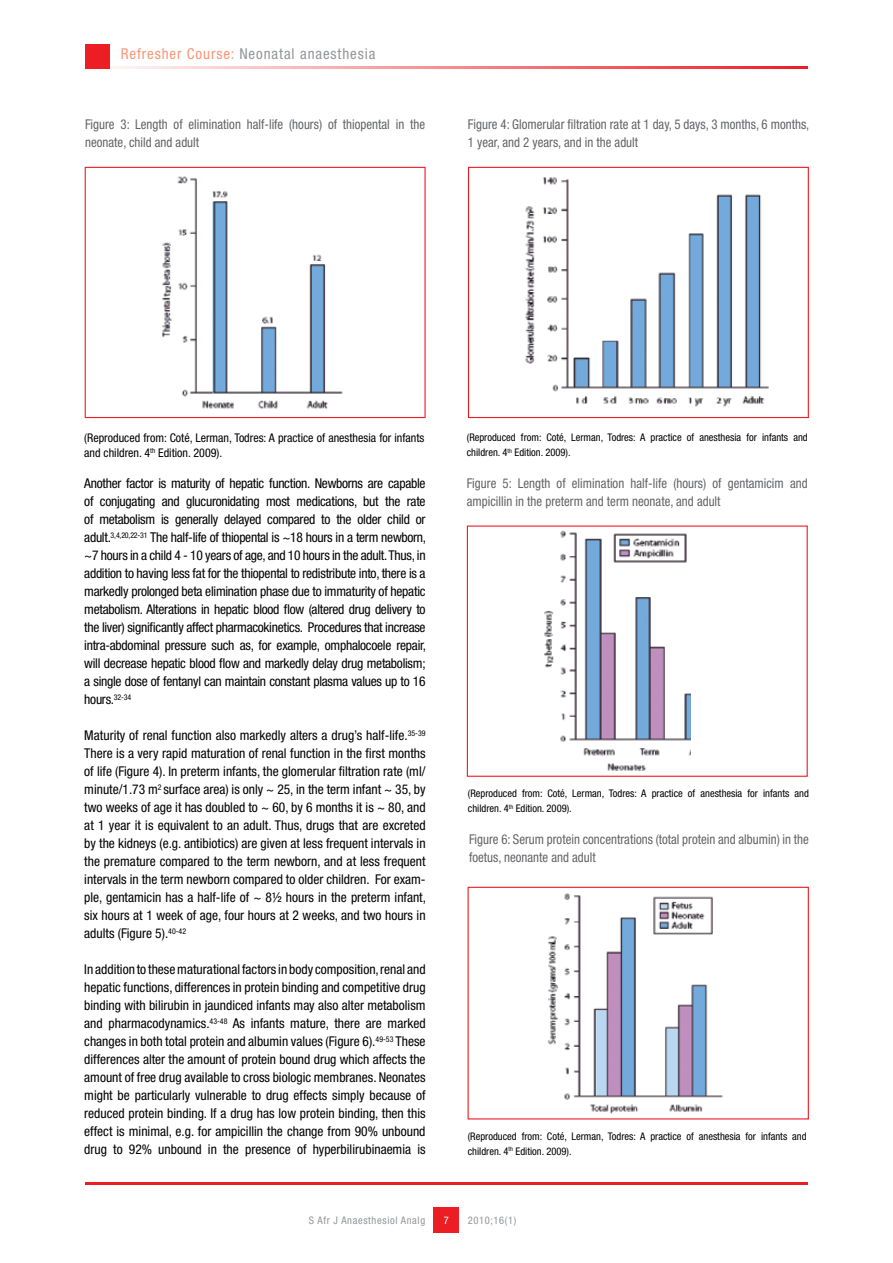
<style>
.page{position:relative;width:893px;height:1263px;background:#fff}
.page>*{position:absolute;margin:0;border:0;box-sizing:border-box;transform-origin:0 0}
.t1{font:condensed 15px "Helvetica Neue LT Std";letter-spacing:.06em;color:#939598}
.t2{font:condensed 13.5px/18px "Helvetica Neue LT Std";color:#000;text-align:justify}
.t3{font:condensed 13.5px/18px "Helvetica Neue LT Std";color:#636466;scale:.95 1}
.t4{font:condensed 12px/15px "Helvetica Neue LT Std";color:#000}
.t5{font:condensed 10.5px/15px "Helvetica Neue LT Std";color:#000}
.t6{font:condensed 10.5px "Helvetica Neue LT Std";letter-spacing:.06em;color:#939598}
.t7{font:condensed 10.5px "Helvetica Neue LT Std";color:#fff}
.s1{color:#f79679}
</style>
<div class="page">
<div style="left:434px;top:1208px;width:25px;height:25px;background:#ed1d24"></div>
<hr style="left:85px;top:1182px;width:723px;height:2px;background:#ed1d24">
<hr style="left:85px;top:66px;width:723px;height:2px;background:#ed1d24">
<div style="left:85px;top:44px;width:24px;height:24px;background:#ed1d24"></div>
<div style="left:468px;top:167px;width:341px;height:251px;border:1px solid #ed1d24"></div>
<div style="left:85px;top:167px;width:341px;height:251px;border:1px solid #ed1d24"></div>
<div style="left:468px;top:887px;width:341px;height:232px;border:1px solid #ed1d24"></div>
<div style="left:467px;top:525px;width:341px;height:252px;border:1px solid #ed1d24"></div>
<img style="left:162px;top:176px;width:181px;height:233px">
<img style="left:525px;top:177px;width:244px;height:230px">
<img style="left:544px;top:530px;width:146px;height:241px">
<img style="left:548px;top:893px;width:175px;height:221px">
<p class="t1" style="left:121px;top:45px;width:256px"><span class="s1">Refresher Course:</span> Neonatal anaesthesia</p>
<p class="t3" style="left:85px;top:115px;width:360px">Figure 3: Length of elimination half-life (hours) of thiopental in the neonate, child and adult</p>
<p class="t3" style="left:468px;top:115px;width:361px">Figure 4: Glomerular filtration rate at 1 day, 5 days, 3 months, 6 months,<br>1 year, and 2 years, and in the adult</p>
<p class="t4" style="left:84px;top:430px;width:342px">(Reproduced from: Coté, Lerman, Todres: A practice of anesthesia for infants and children. 4<sup>th</sup> Edition. 2009).</p>
<p class="t2" style="left:84px;top:474px;width:343px">Another factor is maturity of hepatic function. Newborns are capable of conjugating and glucuronidating most medications, but the rate of metabolism is generally delayed compared to the older child or adult.<sup>3,4,20,22-31</sup> The half-life of thiopental is ~18 hours in a term newborn, ~7 hours in a child 4 - 10 years of age, and 10 hours in the adult. Thus, in addition to having less fat for the thiopental to redistribute into, there is a markedly prolonged beta elimination phase due to immaturity of hepatic metabolism. Alterations in hepatic blood flow (altered drug delivery to the liver) significantly affect pharmacokinetics. Procedures that increase intra-abdominal pressure such as, for example, omphalocoele repair, will decrease hepatic blood flow and markedly delay drug metabolism; a single dose of fentanyl can maintain constant plasma values up to 16 hours.<sup>32-34</sup></p>
<p class="t2" style="left:84px;top:726px;width:343px">Maturity of renal function also markedly alters a drug’s half-life.<sup>35-39<br></sup>There is a very rapid maturation of renal function in the first months of life (Figure 4). In preterm infants, the glomerular filtration rate (ml/ minute/1.73 m<sup>2</sup> surface area) is only ~ 25, in the term infant ~ 35, by two weeks of age it has doubled to ~ 60, by 6 months it is ~ 80, and at 1 year it is equivalent to an adult. Thus, drugs that are excreted by the kidneys (e.g. antibiotics) are given at less frequent intervals in the premature compared to the term newborn, and at less frequent intervals in the term newborn compared to older children. For exam&shy;ple, gentamicin has a half-life of ~ 8½ hours in the preterm infant, six hours at 1 week of age, four hours at 2 weeks, and two hours in adults (Figure 5).<sup>40-42</sup></p>
<p class="t2" style="left:84px;top:960px;width:343px">In addition to these maturational factors in body composition, renal and hepatic functions, differences in protein binding and competitive drug binding with bilirubin in jaundiced infants may also alter metabolism and pharmacodynamics.<sup>43-48</sup> As infants mature, there are marked changes in both total protein and albumin values (Figure 6).<sup>49-53</sup> These differences alter the amount of protein bound drug which affects the amount of free drug available to cross biologic membranes. Neonates might be particularly vulnerable to drug effects simply because of reduced protein binding. If a drug has low protein binding, then this effect is minimal, e.g. for ampicillin the change from 90% unbound drug to 92% unbound in the presence of hyperbilirubinaemia is</p>
<p class="t5" style="left:467px;top:430px;width:342px">(Reproduced from: Coté, Lerman, Todres: A practice of anesthesia for infants and children. 4<sup>th</sup> Edition. 2009).</p>
<p class="t3" style="left:467px;top:474px;width:360px">Figure 5: Length of elimination half-life (hours) of gentamicim and ampicillin in the preterm and term neonate, and adult</p>
<p class="t5" style="left:468px;top:786px;width:342px">(Reproduced from: Coté, Lerman, Todres: A practice of anesthesia for infants and children. 4<sup>th</sup> Edition. 2009).</p>
<p class="t3" style="left:469px;top:831px;width:359px">Figure 6: Serum protein concentrations (total protein and albumin) in the foetus, neonante and adult</p>
<p class="t5" style="left:468px;top:1129px;width:340px">(Reproduced from: Coté, Lerman, Todres: A practice of anesthesia for infants and children. 4<sup>th</sup> Edition. 2009).</p>
<p class="t6" style="left:309px;top:1214px;width:118px">S Afr J Anaesthesiol Analg</p>
<p class="t6" style="left:468px;top:1214px;width:50px">2010;16(1)</p>
<p class="t7" style="left:444px;top:1214px;width:7px">7</p>
</div>
